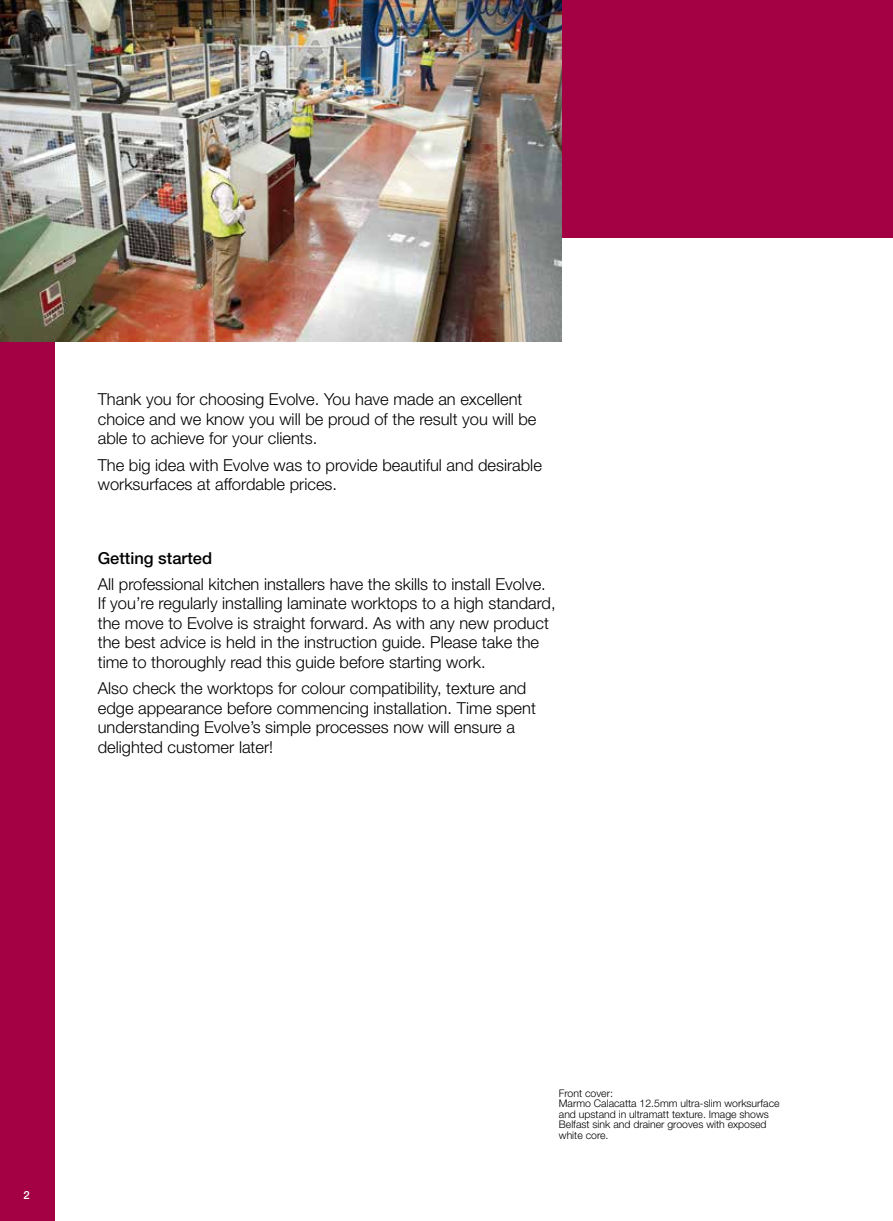
<style>
.page{position:relative;width:893px;height:1221px;background:#fff}
.page>*{position:absolute;margin:0;border:0;box-sizing:border-box;transform-origin:0 0}
.t1{font:300 16.5px/19.5px "Helvetica Neue LT Std";color:#000}
.t2{font:500 16.5px "Helvetica Neue LT Std";color:#000}
.t3{font:500 11.25px "Helvetica Neue LT Std";color:#fff}
.t4{font:300 10.5px/10.5px "Helvetica Neue LT Std";color:#000}
</style>
<div class="page">
<div style="left:0;top:0;width:893px;height:1220px;background:#a40044"></div>
<div style="left:55px;top:238px;width:838px;height:982px;background:#fff"></div>
<img style="left:0;top:0;width:561px;height:341px">
<p class="t1" style="left:98px;top:389px;width:440px">Thank you for choosing Evolve. You have made an excellent choice and we know you will be proud of the result you will be able to achieve for your clients.</p>
<p class="t1" style="left:98px;top:454px;width:446px">The big idea with Evolve was to provide beautiful and desirable worksurfaces at affordable prices.</p>
<p class="t2" style="left:98px;top:548px;width:116px">Getting started</p>
<p class="t1" style="left:98px;top:574px;width:459px">All professional kitchen installers have the skills to install Evolve.<br>If you’re regularly installing laminate worktops to a high standard, the move to Evolve is straight forward. As with any new product the best advice is held in the instruction guide. Please take the time to thoroughly read this guide before starting work.</p>
<p class="t1" style="left:98px;top:678px;width:440px">Also check the worktops for colour compatibility, texture and edge appearance before commencing installation. Time spent understanding Evolve’s simple processes now will ensure a delighted customer later!</p>
<p class="t3" style="left:23px;top:1188px;width:8px">2</p>
<p class="t4" style="left:559px;top:1087px;width:222px">Front cover:<br>Marmo Calacatta 12.5mm ultra-slim worksurface and upstand in ultramatt texture. Image shows Belfast sink and drainer grooves with exposed white core.</p>
</div>
